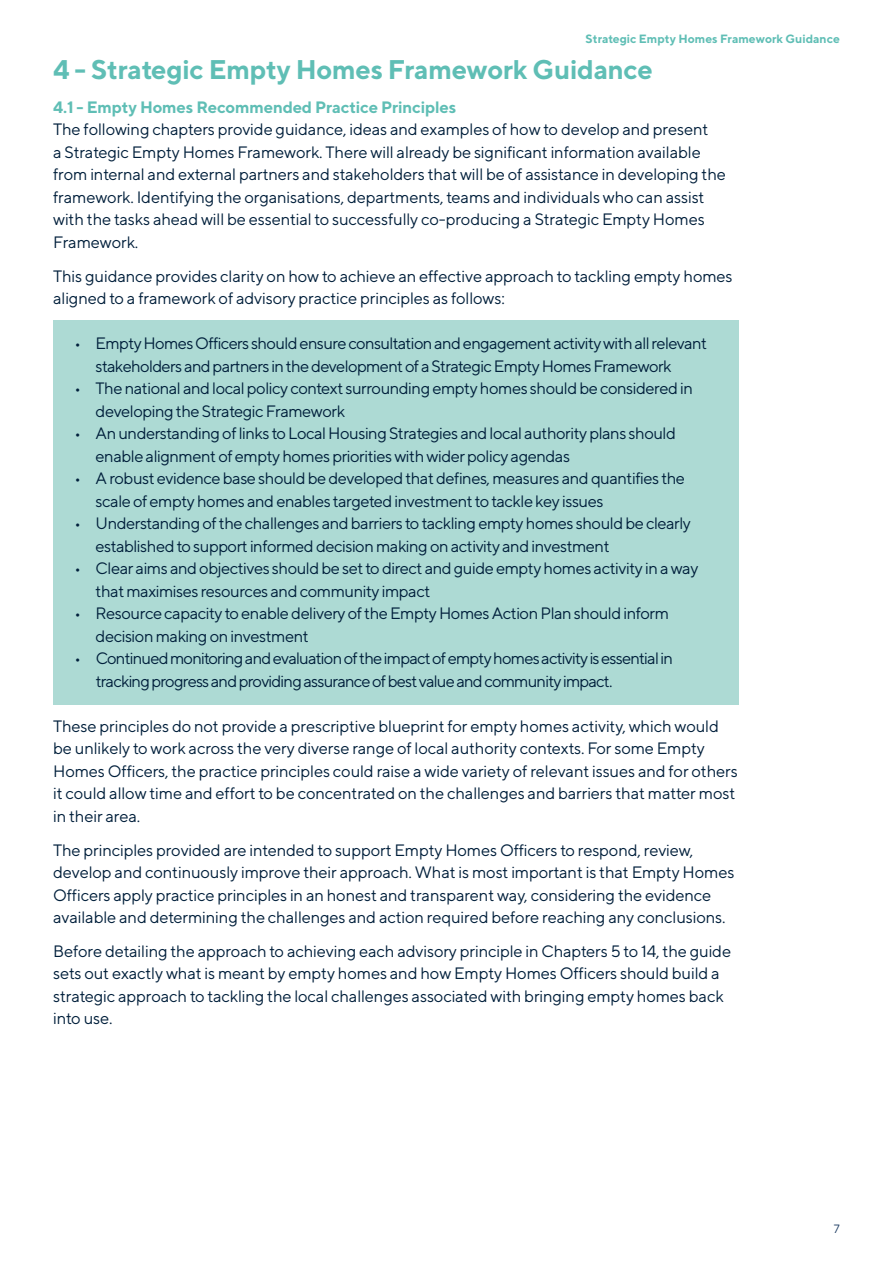
<style>
.page{position:relative;width:893px;height:1263px;background:#fff}
.page>*{position:absolute;margin:0;border:0;box-sizing:border-box;transform-origin:0 0}
.t1{font:700 27px "TT Norms";letter-spacing:-.01em;color:#5fbeb5}
.t2{font:16.5px/22.5px "TT Norms";letter-spacing:-.01em;color:#001f3b}
.t3{font:16.5px/22.5px "TT Norms";letter-spacing:-.03em;color:#001f3b}
.t4{font:16.5px/22.5px "TT Norms";letter-spacing:-.04em;color:#001f3b}
.t5{font:16.5px/22.5px "TT Norms";letter-spacing:-.05em;color:#001f3b}
.t6{font:700 16.5px "TT Norms";letter-spacing:-.01em;color:#5fbeb5}
.t7{font:700 12px "TT Norms";color:#5fbeb5}
.t8{font:12px "TT Norms";color:#18385f}
</style>
<div class="page">
<div style="left:53px;top:320px;width:686px;height:384px;background:#addad4"></div>
<p class="t7" style="left:586px;top:31px;width:256px">Strategic Empty Homes Framework Guidance</p>
<h1 class="t1" style="left:53px;top:53px;width:601px">4 - Strategic Empty Homes Framework Guidance</h1>
<p class="t6" style="left:53px;top:97px;width:405px">4.1 - Empty Homes Recommended Practice Principles</p>
<p class="t2" style="left:53px;top:118px;width:674px">The following chapters provide guidance, ideas and examples of how to develop and present<br>a Strategic Empty Homes Framework. There will already be significant information available from internal and external partners and stakeholders that will be of assistance in developing the framework. Identifying the organisations, departments, teams and individuals who can assist with the tasks ahead will be essential to successfully co-producing a Strategic Empty Homes Framework.</p>
<p class="t2" style="left:53px;top:264px;width:681px">This guidance provides clarity on how to achieve an effective approach to tackling empty homes aligned to a framework of advisory practice principles as follows:</p>
<p class="t4" style="left:96px;top:332px;width:613px;text-indent:-21px">• Empty Homes Officers should ensure consultation and engagement activity with all relevant stakeholders and partners in the development of a Strategic Empty Homes Framework</p>
<p class="t3" style="left:96px;top:377px;width:599px;text-indent:-21px">• The national and local policy context surrounding empty homes should be considered in developing the Strategic Framework</p>
<p class="t3" style="left:96px;top:422px;width:582px;text-indent:-21px">• An understanding of links to Local Housing Strategies and local authority plans should enable alignment of empty homes priorities with wider policy agendas</p>
<p class="t3" style="left:96px;top:467px;width:591px;text-indent:-21px">• A robust evidence base should be developed that defines, measures and quantifies the scale of empty homes and enables targeted investment to tackle key issues</p>
<p class="t3" style="left:96px;top:512px;width:597px;text-indent:-21px">• Understanding of the challenges and barriers to tackling empty homes should be clearly established to support informed decision making on activity and investment</p>
<p class="t3" style="left:96px;top:557px;width:604px;text-indent:-21px">• Clear aims and objectives should be set to direct and guide empty homes activity in a way that maximises resources and community impact</p>
<p class="t3" style="left:96px;top:602px;width:575px;text-indent:-21px">• Resource capacity to enable delivery of the Empty Homes Action Plan should inform decision making on investment</p>
<p class="t5" style="left:96px;top:647px;width:579px;text-indent:-21px">• Continued monitoring and evaluation of the impact of empty homes activity is essential in tracking progress and providing assurance of best value and community impact.</p>
<p class="t2" style="left:53px;top:714px;width:686px">These principles do not provide a prescriptive blueprint for empty homes activity, which would be unlikely to work across the very diverse range of local authority contexts. For some Empty Homes Officers, the practice principles could raise a wide variety of relevant issues and for others it could allow time and effort to be concentrated on the challenges and barriers that matter most in their area.</p>
<p class="t2" style="left:53px;top:838px;width:683px">The principles provided are intended to support Empty Homes Officers to respond, review, develop and continuously improve their approach. What is most important is that Empty Homes Officers apply practice principles in an honest and transparent way, considering the evidence available and determining the challenges and action required before reaching any conclusions.</p>
<p class="t2" style="left:53px;top:939px;width:679px">Before detailing the approach to achieving each advisory principle in Chapters 5 to 14, the guide sets out exactly what is meant by empty homes and how Empty Homes Officers should build a strategic approach to tackling the local challenges associated with bringing empty homes back into use.</p>
<p class="t8" style="left:834px;top:1221px;width:7px">7</p>
</div>
